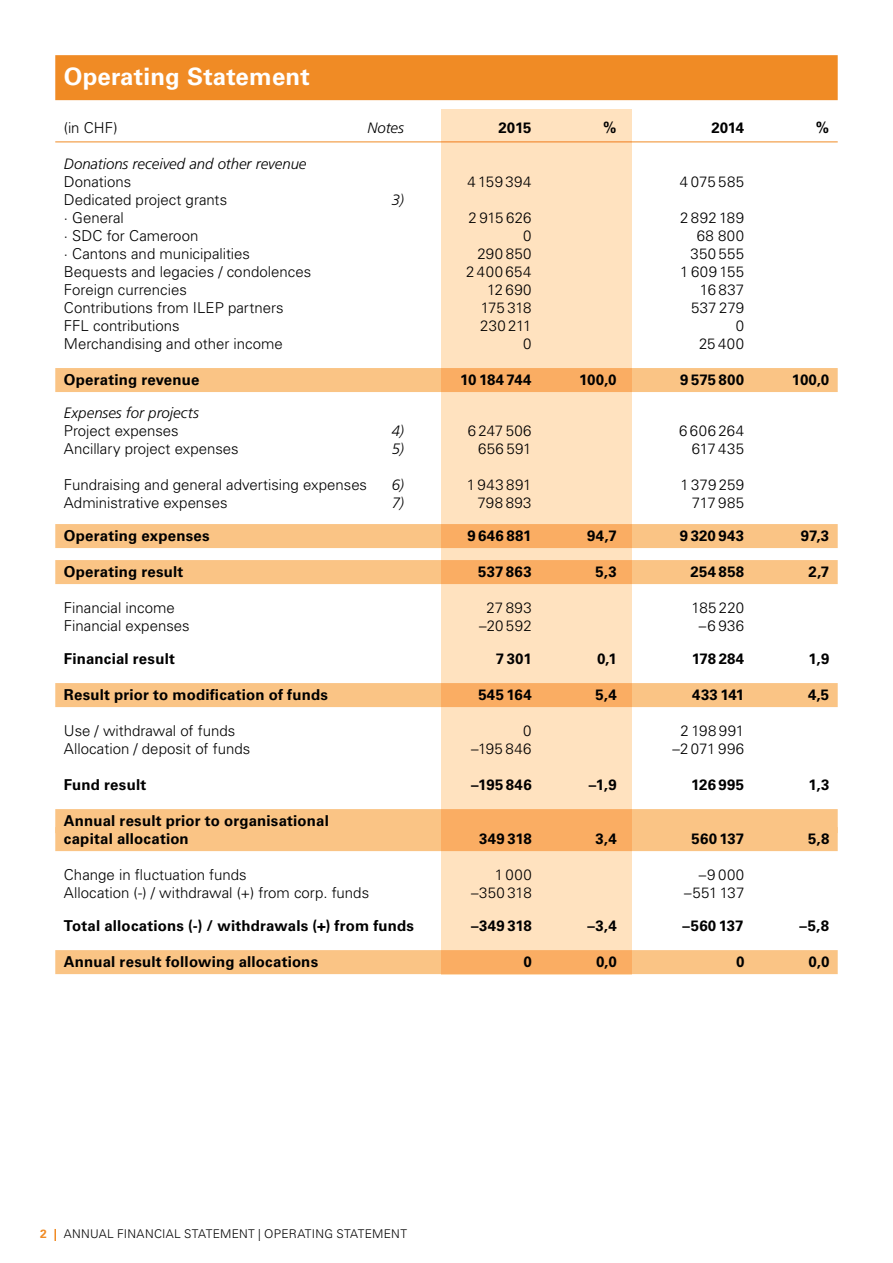
<style>
.page{position:relative;width:893px;height:1263px;background:#fff}
.page>*{position:absolute;margin:0;border:0;box-sizing:border-box;transform-origin:0 0}
.t1{font:700 24px "Univers LT Std";letter-spacing:.01em;color:#fff}
.t2{font:300 15px "Univers LT Std";color:#000}
.t3{font:700 15px/18px "Univers LT Std";letter-spacing:.01em;color:#000}
.t4{font:italic 300 15px "Frutiger";color:#000}
.t5{font:300 12px "Univers LT Std";letter-spacing:.02em;color:#000}
.t6{font:700 12px "Univers LT Std";color:#f08b25}
</style>
<div class="page">
<svg style="left:54px;top:1229px;width:2px;height:12px"></svg>
<div style="left:442px;top:109px;width:190px;height:866px;background:#ffe2bf"></div>
<hr style="left:55px;top:142px;width:783px;height:1px;background:#f08b25">
<svg style="left:55px;top:368px;width:783px;height:24px;background:#fabe7c"></svg>
<svg style="left:55px;top:524px;width:783px;height:24px;background:#fabe7d"></svg>
<svg style="left:55px;top:560px;width:783px;height:24px;background:#fabe7d"></svg>
<svg style="left:55px;top:683px;width:783px;height:24px;background:#fabe7d"></svg>
<svg style="left:55px;top:809px;width:783px;height:18px;background:#fabe7d"></svg>
<svg style="left:55px;top:827px;width:783px;height:24px;background:#fabe7c"></svg>
<svg style="left:55px;top:950px;width:783px;height:24px;background:#fabe7d"></svg>
<div style="left:55px;top:55px;width:783px;height:45px;background:#f08b25"></div>
<h1 class="t1" style="left:64px;top:62px;width:248px">Operating Statement</h1>
<p class="t2" style="left:64px;top:119px;width:56px">(in CHF)</p>
<p class="t4" style="left:367px;top:119px;width:38px">Notes</p>
<p class="t3" style="left:498px;top:119px;width:34px">2015</p>
<p class="t3" style="left:603px;top:119px;width:15px">%</p>
<p class="t3" style="left:711px;top:119px;width:34px">2014</p>
<p class="t3" style="left:816px;top:119px;width:15px">%</p>
<p class="t4" style="left:64px;top:155px;width:244px">Donations received and other revenue</p>
<p class="t2" style="left:64px;top:173px;width:69px">Donations</p>
<p class="t2" style="left:467px;top:173px;width:66px">4 159 394</p>
<p class="t2" style="left:680px;top:173px;width:66px">4 075 585</p>
<p class="t2" style="left:64px;top:191px;width:165px">Dedicated project grants</p>
<p class="t4" style="left:392px;top:191px;width:14px">3)</p>
<p class="t2" style="left:64px;top:209px;width:62px">· General</p>
<p class="t2" style="left:469px;top:209px;width:64px">2 915 626</p>
<p class="t2" style="left:680px;top:209px;width:66px">2 892 189</p>
<p class="t2" style="left:64px;top:227px;width:136px">· SDC for Cameroon</p>
<p class="t2" style="left:523px;top:227px;width:10px">0</p>
<p class="t2" style="left:697px;top:227px;width:49px">68 800</p>
<p class="t2" style="left:64px;top:245px;width:188px">· Cantons and municipalities</p>
<p class="t2" style="left:477px;top:245px;width:56px">290 850</p>
<p class="t2" style="left:690px;top:245px;width:55px">350 555</p>
<p class="t2" style="left:64px;top:263px;width:249px">Bequests and legacies / condolences</p>
<p class="t2" style="left:466px;top:263px;width:67px">2 400 654</p>
<p class="t2" style="left:680px;top:263px;width:66px">1 609 155</p>
<p class="t2" style="left:64px;top:281px;width:125px">Foreign currencies</p>
<p class="t2" style="left:487px;top:281px;width:46px">12 690</p>
<p class="t2" style="left:700px;top:281px;width:46px">16 837</p>
<p class="t2" style="left:64px;top:299px;width:221px">Contributions from ILEP partners</p>
<p class="t2" style="left:481px;top:299px;width:52px">175 318</p>
<p class="t2" style="left:691px;top:299px;width:55px">537 279</p>
<p class="t2" style="left:64px;top:317px;width:117px">FFL contributions</p>
<p class="t2" style="left:480px;top:317px;width:53px">230 211</p>
<p class="t2" style="left:736px;top:317px;width:10px">0</p>
<p class="t2" style="left:64px;top:335px;width:220px">Merchandising and other income</p>
<p class="t2" style="left:523px;top:335px;width:10px">0</p>
<p class="t2" style="left:699px;top:335px;width:47px">25 400</p>
<p class="t3" style="left:64px;top:371px;width:137px">Operating revenue</p>
<p class="t3" style="left:460px;top:371px;width:73px">10 184 744</p>
<p class="t3" style="left:579px;top:371px;width:39px">100,0</p>
<p class="t3" style="left:680px;top:371px;width:65px">9 575 800</p>
<p class="t3" style="left:792px;top:371px;width:39px">100,0</p>
<p class="t4" style="left:64px;top:404px;width:137px">Expenses for projects</p>
<p class="t2" style="left:64px;top:422px;width:116px">Project expenses</p>
<p class="t4" style="left:392px;top:422px;width:14px">4)</p>
<p class="t2" style="left:468px;top:422px;width:65px">6 247 506</p>
<p class="t2" style="left:679px;top:422px;width:67px">6 606 264</p>
<p class="t2" style="left:64px;top:440px;width:176px">Ancillary project expenses</p>
<p class="t4" style="left:392px;top:440px;width:14px">5)</p>
<p class="t2" style="left:478px;top:440px;width:55px">656 591</p>
<p class="t2" style="left:692px;top:440px;width:54px">617 435</p>
<p class="t2" style="left:64px;top:476px;width:305px">Fundraising and general advertising expenses</p>
<p class="t4" style="left:392px;top:476px;width:14px">6)</p>
<p class="t2" style="left:467px;top:476px;width:66px">1 943 891</p>
<p class="t2" style="left:680px;top:476px;width:65px">1 379 259</p>
<p class="t2" style="left:64px;top:494px;width:165px">Administrative expenses</p>
<p class="t4" style="left:392px;top:494px;width:14px">7)</p>
<p class="t2" style="left:477px;top:494px;width:56px">798 893</p>
<p class="t2" style="left:692px;top:494px;width:54px">717 985</p>
<p class="t3" style="left:64px;top:527px;width:147px">Operating expenses</p>
<p class="t3" style="left:467px;top:527px;width:66px">9 646 881</p>
<p class="t3" style="left:587px;top:527px;width:31px">94,7</p>
<p class="t3" style="left:680px;top:527px;width:66px">9 320 943</p>
<p class="t3" style="left:801px;top:527px;width:30px">97,3</p>
<p class="t3" style="left:64px;top:563px;width:121px">Operating result</p>
<p class="t3" style="left:478px;top:563px;width:55px">537 863</p>
<p class="t3" style="left:595px;top:563px;width:23px">5,3</p>
<p class="t3" style="left:690px;top:563px;width:55px">254 858</p>
<p class="t3" style="left:808px;top:563px;width:22px">2,7</p>
<p class="t2" style="left:64px;top:599px;width:112px">Financial income</p>
<p class="t2" style="left:486px;top:599px;width:47px">27 893</p>
<p class="t2" style="left:691px;top:599px;width:54px">185 220</p>
<p class="t2" style="left:64px;top:617px;width:127px">Financial expenses</p>
<p class="t2" style="left:479px;top:617px;width:54px">–20 592</p>
<p class="t2" style="left:699px;top:617px;width:47px">–6 936</p>
<p class="t3" style="left:64px;top:650px;width:113px">Financial result</p>
<p class="t3" style="left:496px;top:650px;width:37px">7 301</p>
<p class="t3" style="left:597px;top:650px;width:21px">0,1</p>
<p class="t3" style="left:692px;top:650px;width:54px">178 284</p>
<p class="t3" style="left:809px;top:650px;width:22px">1,9</p>
<p class="t3" style="left:64px;top:686px;width:266px">Result prior to modification of funds</p>
<p class="t3" style="left:478px;top:686px;width:55px">545 164</p>
<p class="t3" style="left:596px;top:686px;width:23px">5,4</p>
<p class="t3" style="left:692px;top:686px;width:53px">433 141</p>
<p class="t3" style="left:808px;top:686px;width:23px">4,5</p>
<p class="t2" style="left:64px;top:722px;width:173px">Use / withdrawal of funds</p>
<p class="t2" style="left:523px;top:722px;width:10px">0</p>
<p class="t2" style="left:681px;top:722px;width:65px">2 198 991</p>
<p class="t2" style="left:64px;top:740px;width:188px">Allocation / deposit of funds</p>
<p class="t2" style="left:471px;top:740px;width:62px">–195 846</p>
<p class="t2" style="left:672px;top:740px;width:73px">–2 071 996</p>
<p class="t3" style="left:64px;top:776px;width:84px">Fund result</p>
<p class="t3" style="left:471px;top:776px;width:62px">–195 846</p>
<p class="t3" style="left:589px;top:776px;width:29px">–1,9</p>
<p class="t3" style="left:691px;top:776px;width:55px">126 995</p>
<p class="t3" style="left:808px;top:776px;width:22px">1,3</p>
<p class="t3" style="left:64px;top:812px;width:266px">Annual result prior to organisational capital allocation</p>
<p class="t3" style="left:479px;top:830px;width:54px">349 318</p>
<p class="t3" style="left:596px;top:830px;width:23px">3,4</p>
<p class="t3" style="left:692px;top:830px;width:54px">560 137</p>
<p class="t3" style="left:808px;top:830px;width:23px">5,8</p>
<p class="t2" style="left:64px;top:866px;width:184px">Change in fluctuation funds</p>
<p class="t2" style="left:495px;top:866px;width:39px">1 000</p>
<p class="t2" style="left:699px;top:866px;width:47px">–9 000</p>
<p class="t2" style="left:64px;top:884px;width:307px">Allocation (-) / withdrawal (+) from corp. funds</p>
<p class="t2" style="left:471px;top:884px;width:62px">–350 318</p>
<p class="t2" style="left:684px;top:884px;width:62px">–551 137</p>
<p class="t3" style="left:64px;top:917px;width:352px">Total allocations (-) / withdrawals (+) from funds</p>
<p class="t3" style="left:471px;top:917px;width:62px">–349 318</p>
<p class="t3" style="left:588px;top:917px;width:31px">–3,4</p>
<p class="t3" style="left:683px;top:917px;width:62px">–560 137</p>
<p class="t3" style="left:800px;top:917px;width:31px">–5,8</p>
<p class="t3" style="left:64px;top:953px;width:256px">Annual result following allocations</p>
<p class="t3" style="left:523px;top:953px;width:10px">0</p>
<p class="t3" style="left:596px;top:953px;width:22px">0,0</p>
<p class="t3" style="left:736px;top:953px;width:10px">0</p>
<p class="t3" style="left:809px;top:953px;width:22px">0,0</p>
<p class="t6" style="left:40px;top:1226px;width:8px">2</p>
<p class="t5" style="left:64px;top:1226px;width:345px">ANNUAL FINANCIAL STATEMENT | OPERATING STATEMENT</p>
</div>
